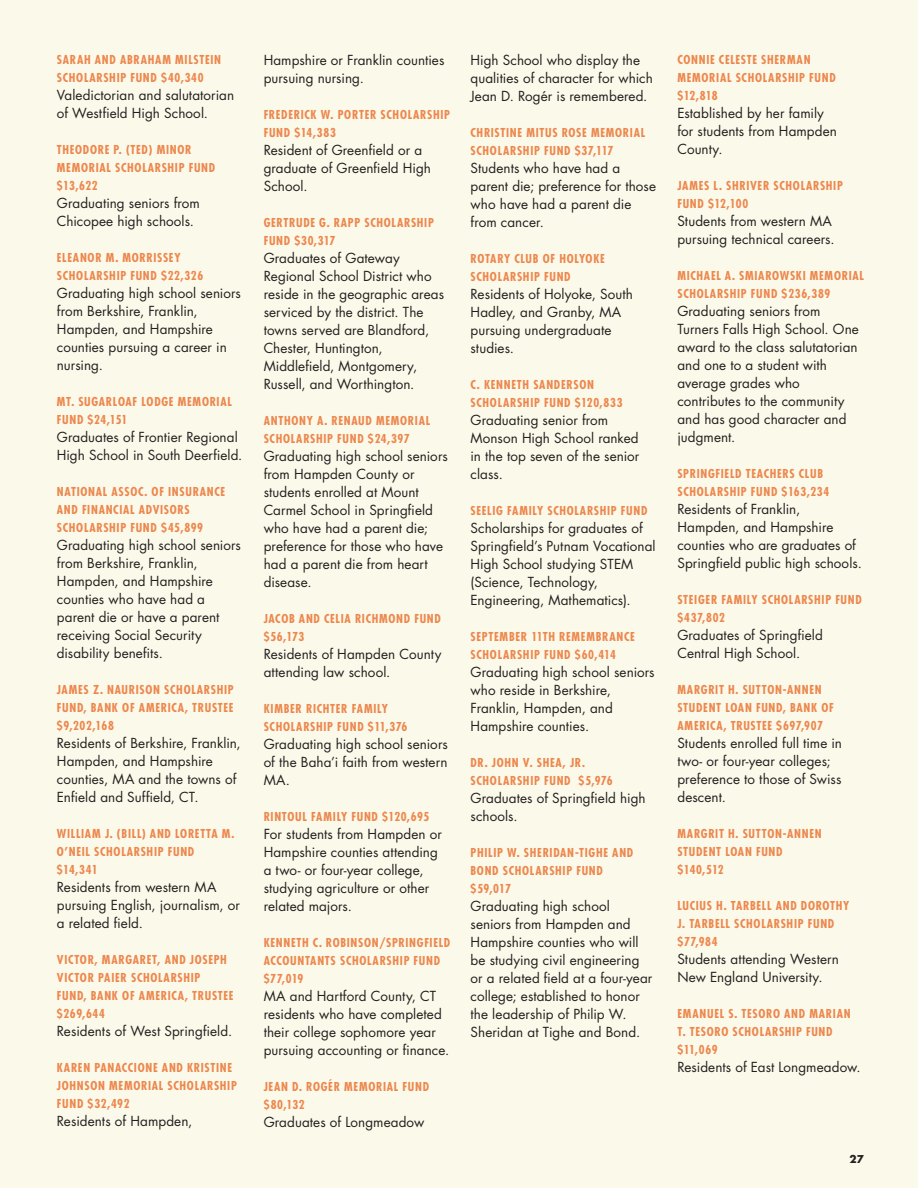
<style>
.page{position:relative;width:918px;height:1188px;background:#fbfaea}
.page>*{position:absolute;margin:0;border:0;box-sizing:border-box;transform-origin:0 0}
.list_name{font:13.5px/18px "Futura";letter-spacing:.005em;color:#231f20}
.list_heading{font:700 condensed 12px/18px "Futura";letter-spacing:.06em;color:#ed874e}
.t1{font:700 10.5px "Futura";color:#231f20}
</style>
<div class="page">
<p class="list_heading" style="left:57px;top:50px;width:166px">SARAH AND ABRAHAM MILSTEIN<br>SCHOLARSHIP FUND $40,340</p>
<p class="list_name" style="left:57px;top:85px;width:179px">Valedictorian and salutatorian of Westfield High School.</p>
<p class="list_heading" style="left:57px;top:140px;width:160px">THEODORE P. (TED) MINOR<br>MEMORIAL SCHOLARSHIP FUND $13,622</p>
<p class="list_name" style="left:57px;top:193px;width:145px">Graduating seniors from<br>Chicopee high schools.</p>
<p class="list_heading" style="left:57px;top:248px;width:148px">ELEANOR M. MORRISSEY<br>SCHOLARSHIP FUND $22,326</p>
<p class="list_name" style="left:57px;top:283px;width:186px">Graduating high school seniors from Berkshire, Franklin,<br>Hampden, and Hampshire counties pursuing a career in nursing.</p>
<p class="list_heading" style="left:57px;top:392px;width:177px">MT. SUGARLOAF LODGE MEMORIAL<br>FUND $24,151</p>
<p class="list_name" style="left:57px;top:427px;width:187px">Graduates of Frontier Regional<br>High School in South Deerfield.</p>
<p class="list_heading" style="left:57px;top:482px;width:170px">NATIONAL ASSOC. OF INSURANCE<br>AND FINANCIAL ADVISORS<br>SCHOLARSHIP FUND $45,899</p>
<p class="list_name" style="left:57px;top:535px;width:186px">Graduating high school seniors from Berkshire, Franklin,<br>Hampden, and Hampshire counties who have had a parent die or have a parent receiving Social Security disability benefits.</p>
<p class="list_heading" style="left:57px;top:680px;width:178px;text-align:justify">JAMES Z. NAURISON SCHOLARSHIP FUND, BANK OF AMERICA, TRUSTEE $9,202,168</p>
<p class="list_name" style="left:57px;top:733px;width:185px">Residents of Berkshire, Franklin,<br>Hampden, and Hampshire counties, MA and the towns of<br>Enfield and Suffield, CT.</p>
<p class="list_heading" style="left:57px;top:824px;width:179px">WILLIAM J. (BILL) AND LORETTA M.<br>O’NEIL SCHOLARSHIP FUND $14,341</p>
<p class="list_name" style="left:57px;top:877px;width:185px">Residents from western MA pursuing English, journalism, or a related field.</p>
<p class="list_heading" style="left:57px;top:950px;width:178px">VICTOR, MARGARET, AND JOSEPH<br>VICTOR PAIER SCHOLARSHIP<br>FUND, BANK OF AMERICA, TRUSTEE $269,644</p>
<p class="list_name" style="left:57px;top:1021px;width:177px">Residents of West Springfield.</p>
<p class="list_heading" style="left:57px;top:1058px;width:182px">KAREN PANACCIONE AND KRISTINE<br>JOHNSON MEMORIAL SCHOLARSHIP<br>FUND $32,492</p>
<p class="list_name" style="left:57px;top:1111px;width:137px">Residents of Hampden,</p>
<p class="list_name" style="left:264px;top:50px;width:182px">Hampshire or Franklin counties pursuing nursing.</p>
<p class="list_heading" style="left:264px;top:105px;width:188px">FREDERICK W. PORTER SCHOLARSHIP<br>FUND $14,383</p>
<p class="list_name" style="left:264px;top:140px;width:169px">Resident of Greenfield or a graduate of Greenfield High<br>School.</p>
<p class="list_heading" style="left:264px;top:213px;width:172px">GERTRUDE G. RAPP SCHOLARSHIP<br>FUND $30,317</p>
<p class="list_name" style="left:264px;top:248px;width:182px">Graduates of Gateway<br>Regional School District who reside in the geographic areas serviced by the district. The towns served are Blandford,<br>Chester, Huntington,<br>Middlefield, Montgomery,<br>Russell, and Worthington.</p>
<p class="list_heading" style="left:264px;top:411px;width:168px">ANTHONY A. RENAUD MEMORIAL<br>SCHOLARSHIP FUND $24,397</p>
<p class="list_name" style="left:264px;top:446px;width:186px">Graduating high school seniors from Hampden County or students enrolled at Mount<br>Carmel School in Springfield who have had a parent die; preference for those who have had a parent die from heart disease.</p>
<p class="list_heading" style="left:264px;top:609px;width:179px">JACOB AND CELIA RICHMOND FUND</p>
<p class="list_heading" style="left:264px;top:627px;width:42px">$56,173</p>
<p class="list_name" style="left:264px;top:644px;width:179px">Residents of Hampden County attending law school.</p>
<p class="list_heading" style="left:264px;top:699px;width:145px">KIMBER RICHTER FAMILY<br>SCHOLARSHIP FUND $11,376</p>
<p class="list_name" style="left:264px;top:734px;width:186px;text-align:justify">Graduating high school seniors of the Baha’i faith from western MA.</p>
<p class="list_heading" style="left:264px;top:807px;width:167px">RINTOUL FAMILY FUND $120,695</p>
<p class="list_name" style="left:264px;top:824px;width:180px">For students from Hampden or<br>Hampshire counties attending a two- or four-year college, studying agriculture or other related majors.</p>
<p class="list_heading" style="left:264px;top:933px;width:188px">KENNETH C. ROBINSON/SPRINGFIELD<br>ACCOUNTANTS SCHOLARSHIP FUND</p>
<p class="list_heading" style="left:264px;top:969px;width:41px">$77,019</p>
<p class="list_name" style="left:264px;top:986px;width:187px">MA and Hartford County, CT residents who have completed their college sophomore year pursuing accounting or finance.</p>
<p class="list_heading" style="left:264px;top:1077px;width:167px">JEAN D. ROGÉR MEMORIAL FUND $80,132</p>
<p class="list_name" style="left:264px;top:1112px;width:162px">Graduates of Longmeadow</p>
<p class="list_name" style="left:471px;top:50px;width:184px">High School who display the qualities of character for which<br>Jean D. Rogér is remembered.</p>
<p class="list_heading" style="left:471px;top:123px;width:176px">CHRISTINE MITUS ROSE MEMORIAL<br>SCHOLARSHIP FUND $37,117</p>
<p class="list_name" style="left:471px;top:158px;width:187px">Students who have had a parent die; preference for those who have had a parent die from cancer.</p>
<p class="list_heading" style="left:471px;top:249px;width:136px">ROTARY CLUB OF HOLYOKE<br>SCHOLARSHIP FUND</p>
<p class="list_name" style="left:471px;top:284px;width:164px">Residents of Holyoke, South<br>Hadley, and Granby, MA pursuing undergraduate studies.</p>
<p class="list_heading" style="left:471px;top:375px;width:154px">C. KENNETH SANDERSON<br>SCHOLARSHIP FUND $120,833</p>
<p class="list_name" style="left:471px;top:410px;width:170px">Graduating senior from<br>Monson High School ranked in the top seven of the senior class.</p>
<p class="list_heading" style="left:471px;top:501px;width:178px">SEELIG FAMILY SCHOLARSHIP FUND</p>
<p class="list_name" style="left:471px;top:518px;width:187px">Scholarships for graduates of<br>Springfield’s Putnam Vocational<br>High School studying STEM (Science, Technology,<br>Engineering, Mathematics).</p>
<p class="list_heading" style="left:471px;top:627px;width:166px">SEPTEMBER 11TH REMEMBRANCE<br>SCHOLARSHIP FUND $60,414</p>
<p class="list_name" style="left:471px;top:662px;width:186px">Graduating high school seniors who reside in Berkshire,<br>Franklin, Hampden, and<br>Hampshire counties.</p>
<p class="list_heading" style="left:471px;top:753px;width:144px">DR. JOHN V. SHEA, JR.<br>SCHOLARSHIP FUND $5,976</p>
<p class="list_name" style="left:471px;top:788px;width:177px">Graduates of Springfield high schools.</p>
<p class="list_heading" style="left:471px;top:843px;width:164px">PHILIP W. SHERIDAN-TIGHE AND<br>BOND SCHOLARSHIP FUND $59,017</p>
<p class="list_name" style="left:471px;top:896px;width:183px">Graduating high school seniors from Hampden and<br>Hampshire counties who will be studying civil engineering or a related field at a four-year college; established to honor the leadership of Philip W.<br>Sheridan at Tighe and Bond.</p>
<p class="list_heading" style="left:677px;top:50px;width:160px">CONNIE CELESTE SHERMAN<br>MEMORIAL SCHOLARSHIP FUND $12,818</p>
<p class="list_name" style="left:677px;top:103px;width:161px">Established by her family for students from Hampden<br>County.</p>
<p class="list_heading" style="left:677px;top:176px;width:167px">JAMES L. SHRIVER SCHOLARSHIP<br>FUND $12,100</p>
<p class="list_name" style="left:677px;top:211px;width:159px">Students from western MA pursuing technical careers.</p>
<p class="list_heading" style="left:677px;top:266px;width:188px">MICHAEL A. SMIAROWSKI MEMORIAL<br>SCHOLARSHIP FUND $236,389</p>
<p class="list_name" style="left:677px;top:301px;width:183px">Graduating seniors from<br>Turners Falls High School. One award to the class salutatorian and one to a student with average grades who contributes to the community and has good character and judgment.</p>
<p class="list_heading" style="left:677px;top:464px;width:154px">SPRINGFIELD TEACHERS CLUB<br>SCHOLARSHIP FUND $163,234</p>
<p class="list_name" style="left:677px;top:499px;width:186px">Residents of Franklin,<br>Hampden, and Hampshire counties who are graduates of<br>Springfield public high schools.</p>
<p class="list_heading" style="left:677px;top:590px;width:186px">STEIGER FAMILY SCHOLARSHIP FUND $437,802</p>
<p class="list_name" style="left:677px;top:625px;width:147px">Graduates of Springfield<br>Central High School.</p>
<p class="list_heading" style="left:677px;top:680px;width:158px">MARGRIT H. SUTTON-ANNEN<br>STUDENT LOAN FUND, BANK OF<br>AMERICA, TRUSTEE $697,907</p>
<p class="list_name" style="left:677px;top:733px;width:166px">Students enrolled full time in two- or four-year colleges; preference to those of Swiss descent.</p>
<p class="list_heading" style="left:677px;top:824px;width:146px">MARGRIT H. SUTTON-ANNEN<br>STUDENT LOAN FUND</p>
<p class="list_heading" style="left:677px;top:860px;width:48px">$140,512</p>
<p class="list_heading" style="left:677px;top:896px;width:174px">LUCIUS H. TARBELL AND DOROTHY<br>J. TARBELL SCHOLARSHIP FUND $77,984</p>
<p class="list_name" style="left:677px;top:949px;width:163px">Students attending Western<br>New England University.</p>
<p class="list_heading" style="left:677px;top:1004px;width:175px">EMANUEL S. TESORO AND MARIAN<br>T. TESORO SCHOLARSHIP FUND $11,069</p>
<p class="list_name" style="left:677px;top:1057px;width:185px">Residents of East Longmeadow.</p>
<p class="t1" style="left:850px;top:1151px;width:16px">27</p>
</div>
